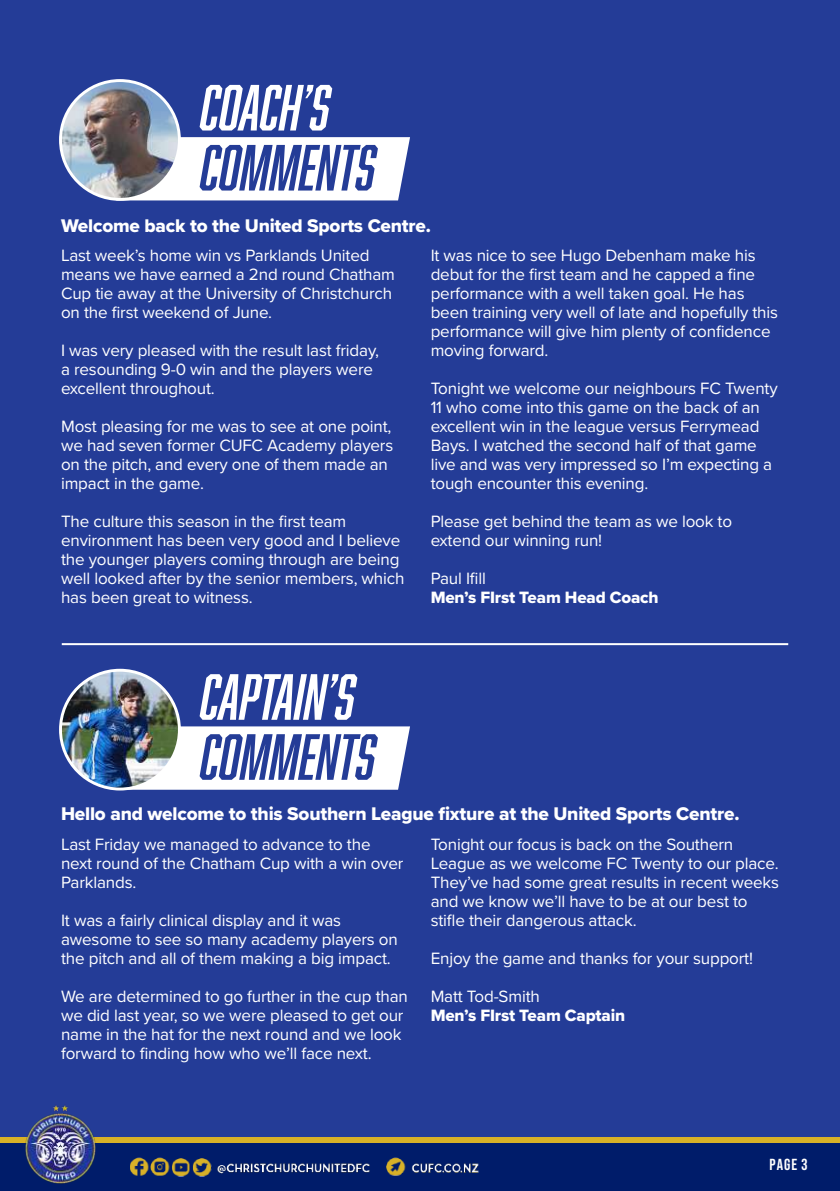
<style>
.page{position:relative;width:840px;height:1191px;background:#fff}
.page>*{position:absolute;margin:0;border:0;box-sizing:border-box;transform-origin:0 0}
.t1{font:italic 60px "Abolition";color:#fff}
.t2{font:italic 60px "Abolition";color:#243c97}
.t3{font:19px "Proxima Nova Extrabld";letter-spacing:-.01em;color:#fff}
.t4{font:17px/19px "Proxima Nova";letter-spacing:-.01em;color:#fff}
.t5{font:17px "Proxima Nova Extrabld";letter-spacing:-.01em;color:#fff}
.t6{font:700 16px "Bebas Neue Pro";color:#fff}
</style>
<div class="page">
<div style="left:1px;top:0;width:838px;height:1191px;background:#243c97"></div>
<div style="left:133px;top:137px;width:277px;height:63px;background:#fff"></div>
<img style="left:60px;top:81px;width:119px;height:118px;border-radius:59px">
<div style="left:59px;top:79px;width:122px;height:122px;border:3px solid #fff;border-radius:50%"></div>
<hr style="left:62px;top:643px;width:725px;height:2px;background:#fff">
<div style="left:0;top:1137px;width:839px;height:54px;background:#d8b127"></div>
<div style="left:0;top:1143px;width:839px;height:48px;background:#001c6a"></div>
<img style="left:25px;top:1105px;width:71px;height:79px">
<img style="left:63px;top:1147px;width:416px;height:37px">
<div style="left:133px;top:726px;width:277px;height:63px;background:#fff"></div>
<img style="left:60px;top:670px;width:119px;height:119px;border-radius:59px">
<div style="left:59px;top:669px;width:122px;height:121px;border:3px solid #fff;border-radius:50%"></div>
<h1 class="t1" style="left:201px;top:73px;width:131px">COACH’S</h1>
<h1 class="t2" style="left:201px;top:133px;width:176px">COMMENTS</h1>
<p class="t3" style="left:61px;top:211px;width:371px">Welcome back to the United Sports Centre.</p>
<p class="t4" style="left:61px;top:245px;width:335px">Last week’s home win vs Parklands United means we have earned a 2nd round Chatham Cup tie away at the University of Christchurch on the first weekend of June.</p>
<p class="t4" style="left:61px;top:340px;width:319px">I was very pleased with the result last friday, a resounding 9-0 win and the players were excellent throughout.</p>
<p class="t4" style="left:61px;top:416px;width:333px">Most pleasing for me was to see at one point, we had seven former CUFC Academy players on the pitch, and every one of them made an impact in the game.</p>
<p class="t4" style="left:61px;top:511px;width:345px">The culture this season in the first team environment has been very good and I believe the younger players coming through are being well looked after by the senior members, which has been great to witness.</p>
<h1 class="t1" style="left:201px;top:662px;width:156px">CAPTAIN’S</h1>
<h1 class="t2" style="left:201px;top:722px;width:176px">COMMENTS</h1>
<p class="t4" style="left:430px;top:245px;width:348px">It was nice to see Hugo Debenham make his debut for the first team and he capped a fine performance with a well taken goal. He has been training very well of late and hopefully this performance will give him plenty of confidence moving forward.</p>
<p class="t4" style="left:430px;top:378px;width:348px">Tonight we welcome our neighbours FC Twenty 11 who come into this game on the back of an excellent win in the league versus Ferrymead Bays. I watched the second half of that game live and was very impressed so I’m expecting a tough encounter this evening.</p>
<p class="t4" style="left:430px;top:511px;width:303px">Please get behind the team as we look to extend our winning run!</p>
<p class="t4" style="left:430px;top:568px;width:57px">Paul Ifill</p>
<p class="t5" style="left:430px;top:584px;width:229px">Men’s FIrst Team Head Coach</p>
<p class="t3" style="left:61px;top:799px;width:679px">Hello and welcome to this Southern League fixture at the United Sports Centre.</p>
<p class="t4" style="left:61px;top:834px;width:344px">Last Friday we managed to advance to the next round of the Chatham Cup with a win over<br>Parklands.</p>
<p class="t4" style="left:61px;top:910px;width:338px">It was a fairly clinical display and it was awesome to see so many academy players on the pitch and all of them making a big impact.</p>
<p class="t4" style="left:61px;top:986px;width:348px">We are determined to go further in the cup than we did last year, so we were pleased to get our name in the hat for the next round and we look forward to finding how who we’ll face next.</p>
<p class="t4" style="left:430px;top:834px;width:349px">Tonight our focus is back on the Southern League as we welcome FC Twenty to our place.<br>They’ve had some great results in recent weeks and we know we’ll have to be at our best to stifle their dangerous attack.</p>
<p class="t4" style="left:430px;top:948px;width:324px">Enjoy the game and thanks for your support!</p>
<p class="t4" style="left:430px;top:986px;width:111px">Matt Tod-Smith</p>
<p class="t5" style="left:430px;top:1002px;width:196px">Men’s FIrst Team Captain</p>
<p class="t6" style="left:769px;top:1155px;width:39px">PAGE 3</p>
</div>
